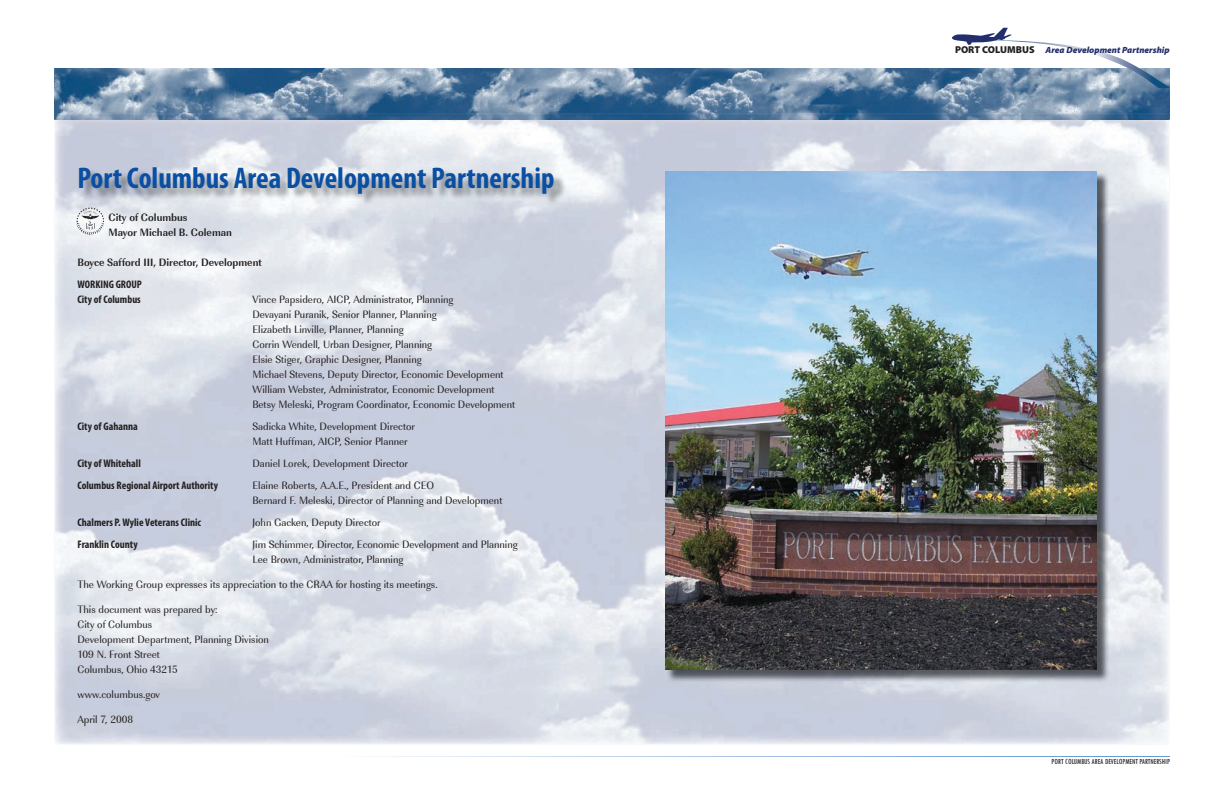
<style>
.page{position:relative;width:1224px;height:792px;background:#fff}
.page>*{position:absolute;margin:0;border:0;box-sizing:border-box;transform-origin:0 0}
.t1{font:700 condensed 30px "Myriad Pro";color:#0a4fa2}
.t2{font:11px/15px "URW Imperial T Regu Narr";color:#231f20}
.t3{font:700 condensed 11px/15px "Myriad Pro";color:#231f20}
.t4{font:11px/15px "URW Imperial T Bold Narr";color:#231f20}
.t5{font:italic 900 9px "Myriad Pro";color:#232f6c}
.t6{font:500 condensed 8px "Tw Cen";color:#231f20}
.s1{font-style:normal;font-size:10px;color:#231f20}
</style>
<div class="page">
<img style="left:54px;top:68px;width:1116px;height:45px">
<svg style="left:952px;top:28px;width:218px;height:60px"></svg>
<svg style="left:378px;top:756px;width:792px;height:1px"></svg>
<img style="left:90px;top:120px;width:612px;height:590px">
<img style="left:1098px;top:179px;width:35px;height:531px">
<img style="left:54px;top:120px;width:36px;height:624px">
<img style="left:54px;top:113px;width:1116px;height:7px">
<img style="left:666px;top:172px;width:444px;height:511px">
<img style="left:665px;top:171px;width:432px;height:499px">
<img style="left:80px;top:168px;width:487px;height:38px">
<img style="left:77px;top:207px;width:26px;height:28px">
<h1 class="t1" style="left:78px;top:159px;width:478px">Port Columbus Area Development Partnership</h1>
<p class="t4" style="left:108px;top:210px;width:125px">City of Columbus<br>Mayor Michael B. Coleman</p>
<p class="t4" style="left:77px;top:255px;width:186px">Boyce Safford III, Director, Development</p>
<p class="t3" style="left:77px;top:276px;width:66px">WORKING GROUP<br>City of Columbus</p>
<p class="t2" style="left:252px;top:292px;width:264px">Vince Papsidero, AICP, Administrator, Planning<br>Devayani Puranik, Senior Planner, Planning<br>Elizabeth Linville, Planner, Planning<br>Corrin Wendell, Urban Designer, Planning<br>Elsie Stiger, Graphic Designer, Planning<br>Michael Stevens, Deputy Director, Economic Development William Webster, Administrator, Economic Development Betsy Meleski, Program Coordinator, Economic Development</p>
<p class="t3" style="left:77px;top:418px;width:62px">City of Gahanna</p>
<p class="t2" style="left:252px;top:419px;width:164px">Sadicka White, Development Director<br>Matt Huffman, AICP, Senior Planner</p>
<p class="t3" style="left:77px;top:455px;width:65px">City of Whitehall</p>
<p class="t2" style="left:252px;top:456px;width:157px">Daniel Lorek, Development Director</p>
<p class="t3" style="left:77px;top:477px;width:142px">Columbus Regional Airport Authority</p>
<p class="t2" style="left:252px;top:478px;width:252px">Elaine Roberts, A.A.E., President and CEO<br>Bernard F. Meleski, Director of Planning and Development</p>
<p class="t3" style="left:77px;top:514px;width:125px">Chalmers P. Wylie Veterans Clinic</p>
<p class="t2" style="left:252px;top:515px;width:130px">John Gacken, Deputy Director</p>
<p class="t3" style="left:77px;top:536px;width:62px">Franklin County</p>
<p class="t2" style="left:252px;top:537px;width:267px">Jim Schimmer, Director, Economic Development and Planning<br>Lee Brown, Administrator, Planning</p>
<p class="t2" style="left:77px;top:577px;width:362px">The Working Group expresses its appreciation to the CRAA for hosting its meetings.</p>
<p class="t2" style="left:77px;top:602px;width:193px">This document was prepared by:<br>City of Columbus<br>Development Department, Planning Division<br>109 N. Front Street<br>Columbus, Ohio 43215</p>
<p class="t2" style="left:77px;top:687px;width:84px">www.columbus.gov</p>
<p class="t2" style="left:77px;top:712px;width:57px">April 7, 2008</p>
<p class="t5" style="left:955px;top:44px;width:216px"><span class="s1">PORT COLUMBUS</span> Area Development Partnership</p>
<p class="t6" style="left:1052px;top:757px;width:120px">PORT COLUMBUS AREA DEVELOPMENT PARTNERSHIP</p>
</div>
